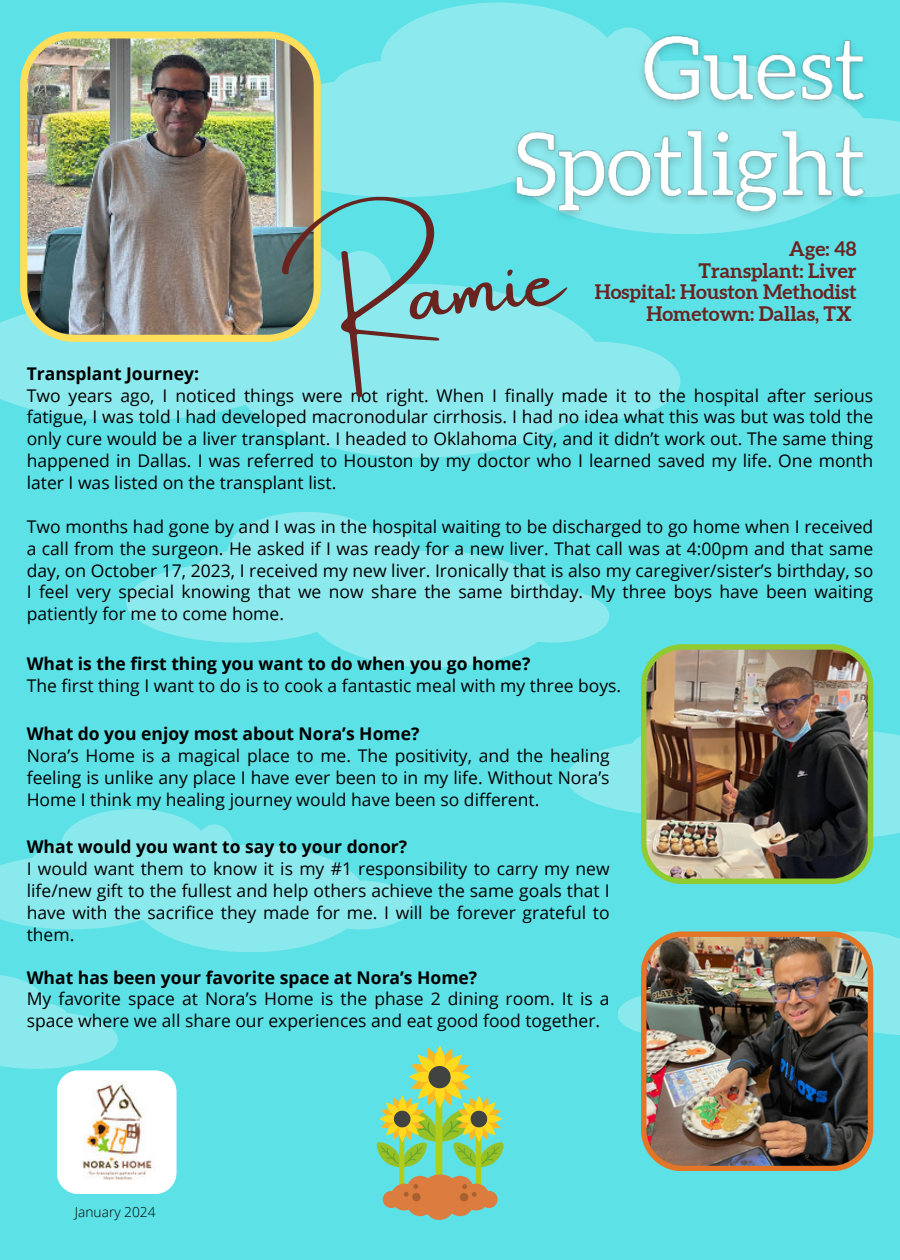
<style>
.page{position:relative;width:900px;height:1260px;background:#5ce1e6}
.page>*{position:absolute;margin:0;border:0;box-sizing:border-box;transform-origin:0 0}
.t1{font:82.5px "Amsterdam One";color:#692420}
.t2{font:700 20px/21.8px "Aleo";color:#692420;text-align:right}
.t3{font:17.5px/22px "Open Sans";color:#000;text-align:justify}
.t4{font:700 17.5px "Open Sans";color:#000}
.t5{font:300 13.75px "Open Sans";color:#000}
</style>
<div class="page">
<svg style="left:321px;top:3px;width:579px;height:231px;fill:#8ce9ed"></svg>
<svg style="left:0;top:226px;width:680px;height:231px;fill:#8ce9ed"></svg>
<svg style="left:126px;top:512px;width:483px;height:155px;fill:#8ce9ed"></svg>
<svg style="left:0;top:809px;width:413px;height:142px;fill:#8ae9ed"></svg>
<img style="left:20px;top:31px;width:301px;height:311px">
<svg style="left:618px;top:932px;width:282px;height:123px"></svg>
<svg style="left:567px;top:695px;width:333px;height:142px"></svg>
<svg style="left:0;top:975px;width:177px;height:219px"></svg>
<div style="left:436px;top:1080px;width:6px;height:107px;background:#b2cc17;border-radius:3px"></div>
<div style="left:476px;top:1121px;width:5px;height:80px;background:#b2cc17;border-radius:3px"></div>
<div style="left:399px;top:1121px;width:5px;height:80px;background:#b2cc17;border-radius:3px"></div>
<svg style="left:376px;top:1046px;width:128px;height:122px"></svg>
<svg style="left:383px;top:1175px;width:115px;height:45px"></svg>
<img style="left:501px;top:20px;width:379px;height:209px">
<img style="left:641px;top:931px;width:232px;height:240px">
<img style="left:641px;top:644px;width:232px;height:240px">
<h1 class="t1" style="left:281px;top:261px;width:281px;rotate:-6deg">Ramie</h1>
<p class="t2" style="left:595px;top:237px;width:263px">Age: 48<br>Transplant: Liver<br>Hospital: Houston Methodist</p>
<p class="t2" style="left:647px;top:302px;width:207px">Hometown: Dallas, TX</p>
<p class="t4" style="left:27px;top:361px;width:174px">Transplant Journey:</p>
<p class="t3" style="left:27px;top:384px;width:848px">Two years ago, I noticed things were not right. When I finally made it to the hospital after serious fatigue, I was told I had developed macronodular cirrhosis. I had no idea what this was but was told the only cure would be a liver transplant. I headed to Oklahoma City, and it didn’t work out. The same thing happened in Dallas. I was referred to Houston by my doctor who I learned saved my life. One month later I was listed on the transplant list.</p>
<p class="t3" style="left:27px;top:515px;width:848px">Two months had gone by and I was in the hospital waiting to be discharged to go home when I received a call from the surgeon. He asked if I was ready for a new liver. That call was at 4:00pm and that same day, on October 17, 2023, I received my new liver. Ironically that is also my caregiver/sister’s birthday, so I feel very special knowing that we now share the same birthday. My three boys have been waiting patiently for me to come home.</p>
<p class="t4" style="left:27px;top:651px;width:505px">What is the first thing you want to do when you go home?</p>
<p class="t3" style="left:27px;top:674px;width:596px">The first thing I want to do is to cook a fantastic meal with my three boys.</p>
<p class="t4" style="left:27px;top:721px;width:394px">What do you enjoy most about Nora’s Home?</p>
<p class="t3" style="left:27px;top:744px;width:584px">Nora’s Home is a magical place to me. The positivity, and the healing feeling is unlike any place I have ever been to in my life. Without Nora’s Home I think my healing journey would have been so different.</p>
<p class="t4" style="left:27px;top:835px;width:382px">What would you want to say to your donor?</p>
<p class="t3" style="left:27px;top:857px;width:584px">I would want them to know it is my #1 responsibility to carry my new life/new gift to the fullest and help others achieve the same goals that I have with the sacrifice they made for me. I will be forever grateful to them.</p>
<p class="t4" style="left:27px;top:965px;width:452px">What has been your favorite space at Nora’s Home?</p>
<p class="t3" style="left:27px;top:988px;width:584px">My favorite space at Nora’s Home is the phase 2 dining room. It is a space where we all share our experiences and eat good food together.</p>
<p class="t5" style="left:75px;top:1203px;width:82px">January 2024</p>
</div>
